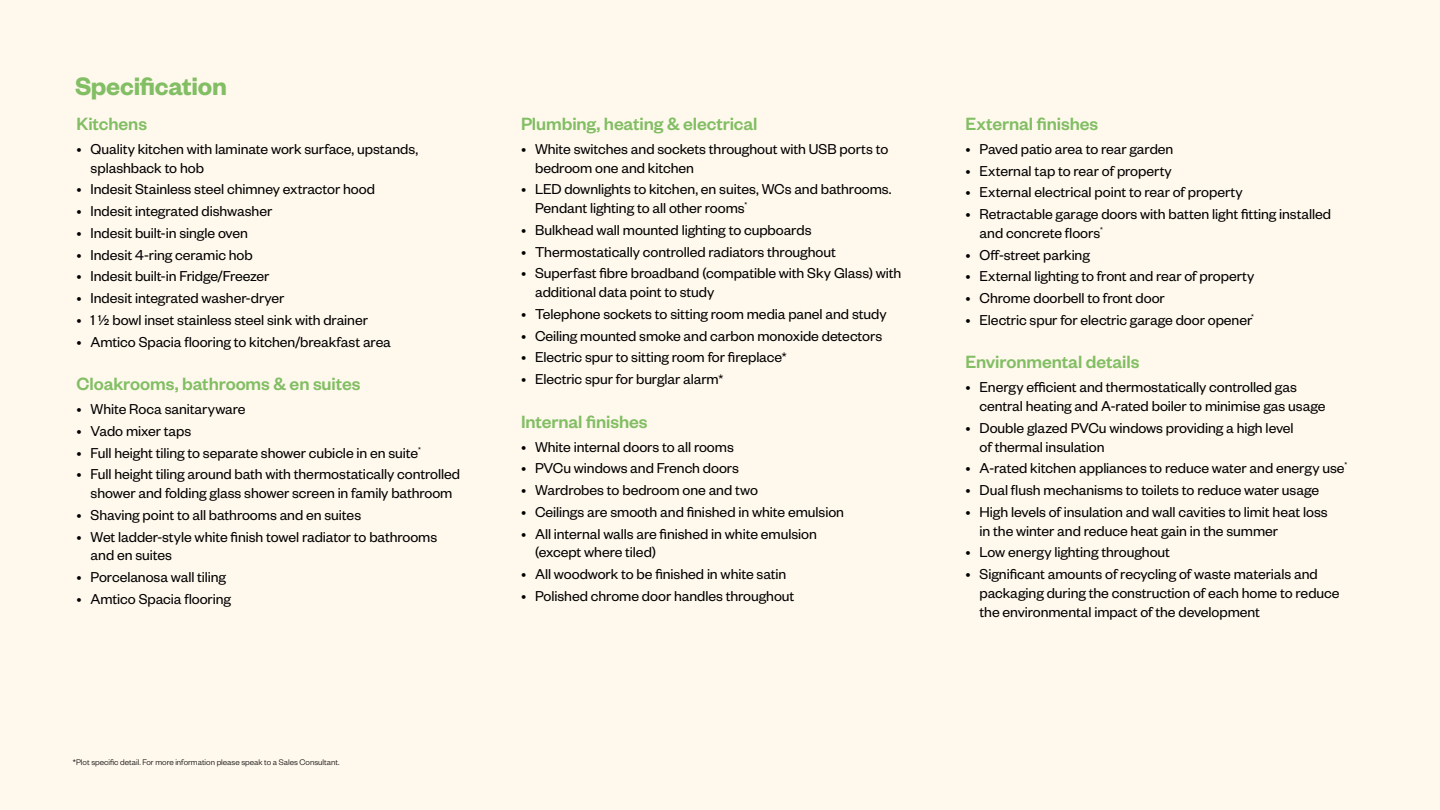
<style>
.page{position:relative;width:1440px;height:810px;background:#fff8ed}
.page>*{position:absolute;margin:0;border:0;box-sizing:border-box;transform-origin:0 0}
.t1{font:27.67px "Founders Grotesk Sm Bd";letter-spacing:-.01em;color:#82be64}
.t2{font:19.5px "Founders Grotesk Med";letter-spacing:-.005em;color:#82be64}
.t3{font:15.75px/18.8px "Founders Grotesk";letter-spacing:-.005em;color:#000}
.t4{font:300 9px "Founders Grotesk";color:#000}
.s1{font-size:13.5px}
</style>
<div class="page">
<h1 class="t1" style="left:75px;top:68px;width:154px">Specification</h1>
<p class="t2" style="left:76px;top:111px;width:72px">Kitchens</p>
<p class="t3" style="left:91px;top:139px;width:329px;text-indent:-14px">• Quality kitchen with laminate work surface, upstands, splashback to hob</p>
<p class="t3" style="left:76px;top:179px;width:300px">• Indesit Stainless steel chimney extractor hood</p>
<p class="t3" style="left:76px;top:201px;width:197px">• Indesit integrated dishwasher</p>
<p class="t3" style="left:76px;top:223px;width:173px">• Indesit built-in single oven</p>
<p class="t3" style="left:76px;top:244px;width:178px">• Indesit 4-ring ceramic hob</p>
<p class="t3" style="left:76px;top:266px;width:195px">• Indesit built-in Fridge/Freezer</p>
<p class="t3" style="left:76px;top:288px;width:209px">• Indesit integrated washer-dryer</p>
<p class="t3" style="left:76px;top:310px;width:293px">• 1 ½ bowl inset stainless steel sink with drainer</p>
<p class="t3" style="left:76px;top:331px;width:316px">• Amtico Spacia flooring to kitchen/breakfast area</p>
<p class="t2" style="left:76px;top:372px;width:286px">Cloakrooms, bathrooms &amp; en suites</p>
<p class="t3" style="left:76px;top:399px;width:171px">• White Roca sanitaryware</p>
<p class="t3" style="left:76px;top:421px;width:116px">• Vado mixer taps</p>
<p class="t3" style="left:76px;top:442px;width:346px">• Full height tiling to separate shower cubicle in en suite<sup>*</sup></p>
<p class="t3" style="left:77px;top:464px;width:385px;text-align:center">• Full height tiling around bath with thermostatically controlled shower and folding glass shower screen in family bathroom</p>
<p class="t3" style="left:77px;top:505px;width:286px">• Shaving point to all bathrooms and en suites</p>
<p class="t3" style="left:91px;top:526px;width:348px;text-indent:-14px">• Wet ladder-style white finish towel radiator to bathrooms and en suites</p>
<p class="t3" style="left:77px;top:567px;width:151px">• Porcelanosa wall tiling</p>
<p class="t3" style="left:77px;top:589px;width:156px">• Amtico Spacia flooring</p>
<p class="t4" style="left:73px;top:756px;width:268px">*Plot specific detail. For more information please speak to a Sales Consultant.</p>
<p class="t2" style="left:521px;top:111px;width:238px">Plumbing, heating &amp; electrical</p>
<p class="t3" style="left:535px;top:139px;width:355px;text-indent:-14px">• White switches and sockets throughout with USB ports to bedroom one and kitchen</p>
<p class="t3" style="left:535px;top:179px;width:358px;text-indent:-14px">• LED downlights to kitchen, en suites, WCs and bathrooms.<br>Pendant lighting to all other rooms<sup>*</sup></p>
<p class="t3" style="left:521px;top:220px;width:292px">• Bulkhead wall mounted lighting to cupboards</p>
<p class="t3" style="left:521px;top:241px;width:316px">• Thermostatically controlled radiators throughout</p>
<p class="t3" style="left:535px;top:263px;width:368px;text-indent:-14px">• Superfast fibre broadband (compatible with Sky Glass) with additional data point to study</p>
<p class="t3" style="left:521px;top:304px;width:367px">• Telephone sockets to sitting room media panel and study</p>
<p class="t3" style="left:521px;top:325px;width:363px">• Ceiling mounted smoke and carbon monoxide detectors</p>
<p class="t3" style="left:521px;top:347px;width:267px">• Electric spur to sitting room for fireplace<span class="s1">*</span></p>
<p class="t3" style="left:521px;top:369px;width:204px">• Electric spur for burglar alarm<span class="s1">*</span></p>
<p class="t2" style="left:521px;top:409px;width:128px">Internal finishes</p>
<p class="t3" style="left:521px;top:436px;width:214px">• White internal doors to all rooms</p>
<p class="t3" style="left:521px;top:458px;width:220px">• PVCu windows and French doors</p>
<p class="t3" style="left:521px;top:480px;width:238px">• Wardrobes to bedroom one and two</p>
<p class="t3" style="left:521px;top:502px;width:325px">• Ceilings are smooth and finished in white emulsion</p>
<p class="t3" style="left:535px;top:523px;width:283px;text-indent:-14px">• All internal walls are finished in white emulsion (except where tiled)</p>
<p class="t3" style="left:521px;top:564px;width:267px">• All woodwork to be finished in white satin</p>
<p class="t3" style="left:521px;top:586px;width:275px">• Polished chrome door handles throughout</p>
<p class="t2" style="left:966px;top:111px;width:134px">External finishes</p>
<p class="t3" style="left:966px;top:139px;width:209px">• Paved patio area to rear garden</p>
<p class="t3" style="left:966px;top:160px;width:208px">• External tap to rear of property</p>
<p class="t3" style="left:966px;top:182px;width:279px">• External electrical point to rear of property</p>
<p class="t3" style="left:980px;top:204px;width:353px;text-indent:-14px">• Retractable garage doors with batten light fitting installed and concrete floors<sup>*</sup></p>
<p class="t3" style="left:966px;top:244px;width:126px">• Off-street parking</p>
<p class="t3" style="left:966px;top:266px;width:290px">• External lighting to front and rear of property</p>
<p class="t3" style="left:966px;top:288px;width:201px">• Chrome doorbell to front door</p>
<p class="t3" style="left:966px;top:310px;width:290px">• Electric spur for electric garage door opener<sup>*</sup></p>
<p class="t2" style="left:966px;top:350px;width:175px">Environmental details</p>
<p class="t3" style="left:980px;top:377px;width:347px;text-indent:-14px">• Energy efficient and thermostatically controlled gas central heating and A-rated boiler to minimise gas usage</p>
<p class="t3" style="left:980px;top:418px;width:316px;text-indent:-14px">• Double glazed PVCu windows providing a high level of thermal insulation</p>
<p class="t3" style="left:966px;top:458px;width:383px">• A-rated kitchen appliances to reduce water and energy use<sup>*</sup></p>
<p class="t3" style="left:966px;top:480px;width:355px">• Dual flush mechanisms to toilets to reduce water usage</p>
<p class="t3" style="left:980px;top:502px;width:350px;text-indent:-14px">• High levels of insulation and wall cavities to limit heat loss in the winter and reduce heat gain in the summer</p>
<p class="t3" style="left:966px;top:542px;width:206px">• Low energy lighting throughout</p>
<p class="t3" style="left:980px;top:564px;width:361px;text-indent:-14px">• Significant amounts of recycling of waste materials and packaging during the construction of each home to reduce the environmental impact of the development</p>
</div>
